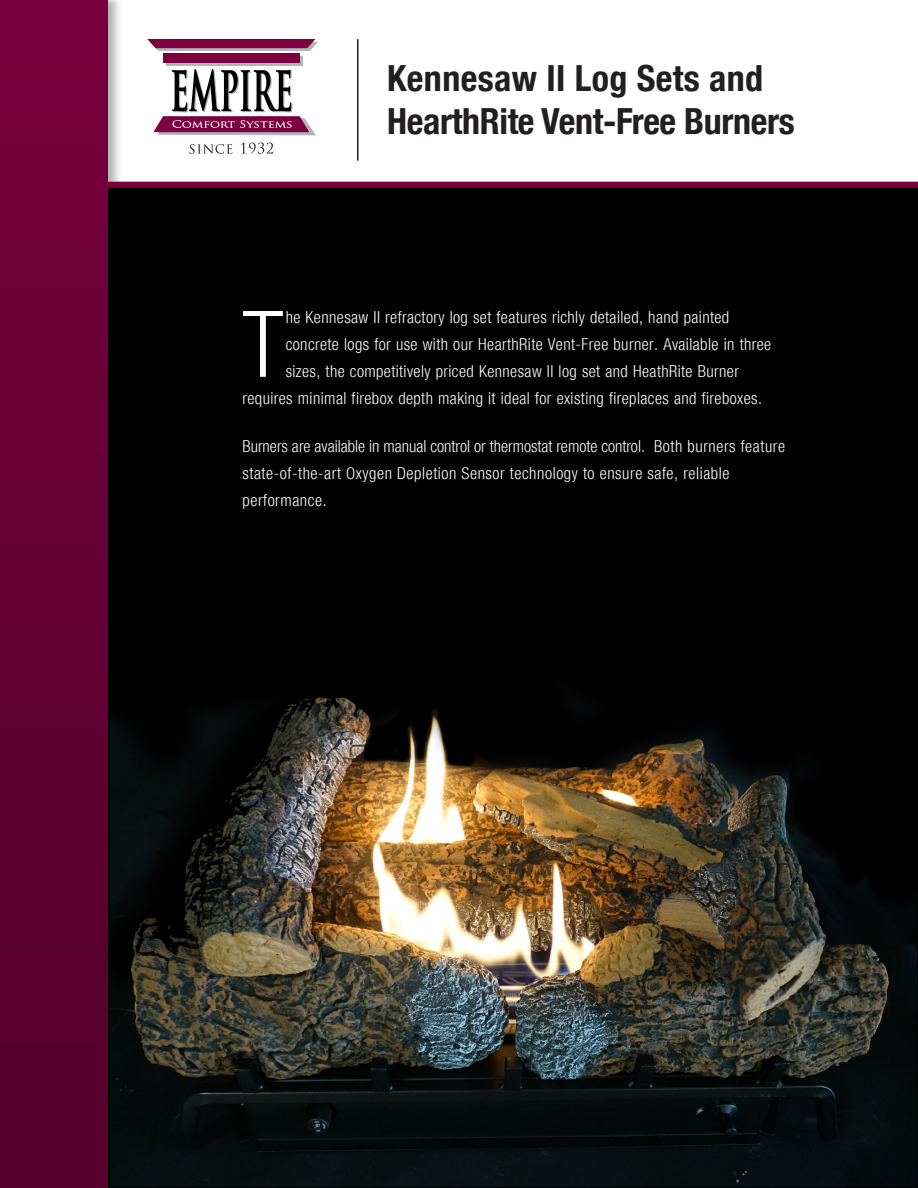
<style>
.page{position:relative;width:918px;height:1188px;background:#fff}
.page>*{position:absolute;margin:0;border:0;box-sizing:border-box;transform-origin:0 0}
.sub{font:300 condensed 92.1px "Helvetica Neue";color:#fff}
.t1{font:700 condensed 36px/43.2px "Helvetica Neue";letter-spacing:-.01em;color:#231f20}
.sub-2{font:300 condensed 16.5px/27px "Helvetica Neue";letter-spacing:.025em;color:#fff}
</style>
<div class="page">
<hr style="left:357px;top:39px;width:1px;height:122px;background:#231f20">
<div style="left:166px;top:56px;width:136px;height:9px;background:#b3b4b8"></div>
<div style="left:163px;top:54px;width:137px;height:9px;background:#7c0040"></div>
<svg style="left:147px;top:39px;width:171px;height:12px;background:#903766"></svg>
<svg style="left:153px;top:69px;width:163px;height:66px"></svg>
<svg style="left:189px;top:144px;width:43px;height:10px"></svg>
<svg style="left:241px;top:143px;width:32px;height:11px"></svg>
<svg style="left:108px;top:182px;width:810px;height:6px;background:#75003c"></svg>
<div style="left:0;top:0;width:108px;height:1188px;background:linear-gradient(to bottom,#77003d,#54002b)"></div>
<div style="left:108px;top:188px;width:810px;height:491px;background:#000"></div>
<img style="left:111px;top:682px;width:804px;height:503px">
<p class="t1" style="left:387px;top:56px;width:409px">Kennesaw II Log Sets and<br>HearthRite Vent-Free Burners</p>
<p class="sub" style="left:242px;top:291px;width:42px">T</p>
<p class="sub-2" style="left:286px;top:303px;width:445px">he Kennesaw II refractory log set features richly detailed, hand painted</p>
<p class="sub-2" style="left:286px;top:330px;width:487px">concrete logs for use with our HearthRite Vent-Free burner. Available in three</p>
<p class="sub-2" style="left:286px;top:357px;width:455px">sizes, the competitively priced Kennesaw II log set and HeathRite Burner</p>
<p class="sub-2" style="left:242px;top:384px;width:521px">requires minimal firebox depth making it ideal for existing fireplaces and fireboxes.</p>
<p class="sub-2" style="left:242px;top:432px;width:544px">Burners are available in manual control or thermostat remote control. Both burners feature state-of-the-art Oxygen Depletion Sensor technology to ensure safe, reliable</p>
<p class="sub-2" style="left:242px;top:486px;width:86px">performance.</p>
</div>
